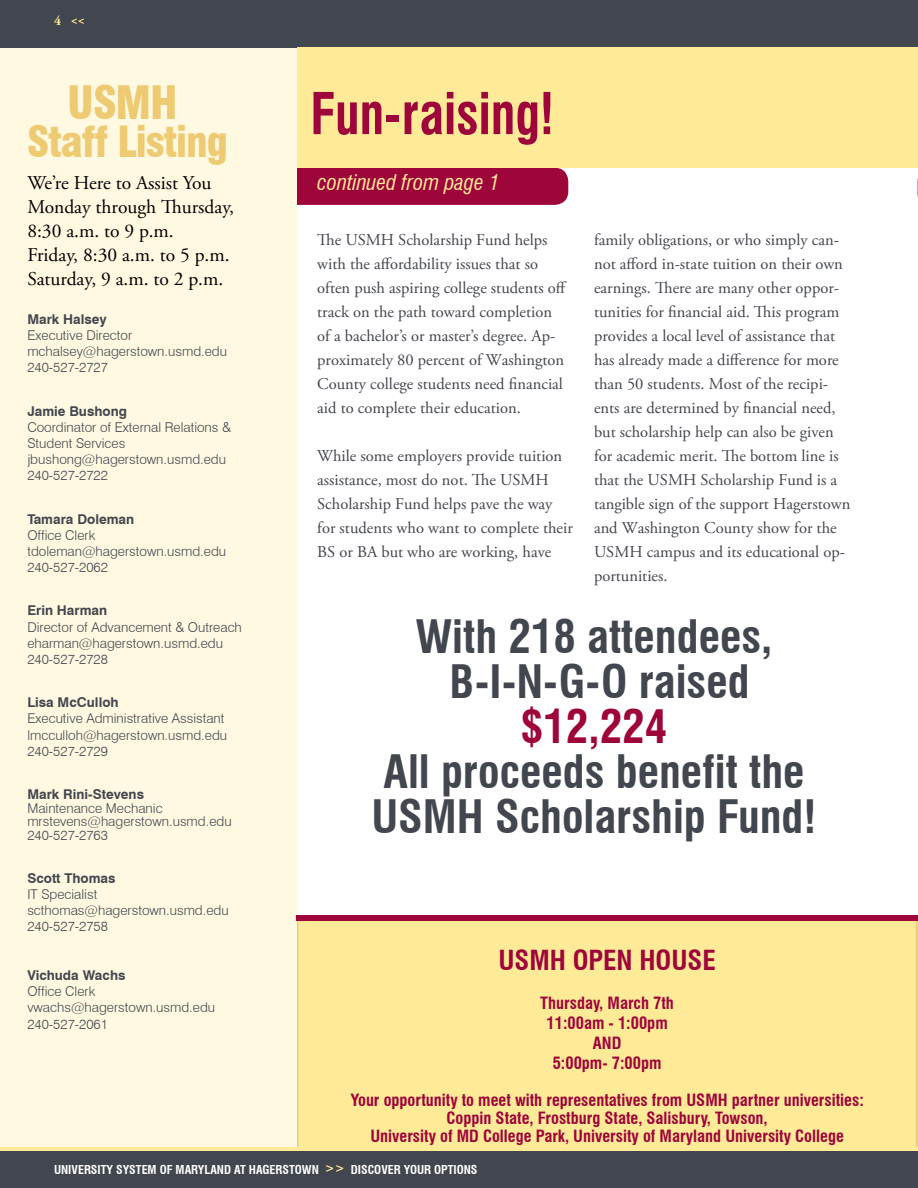
<style>
.page{position:relative;width:918px;height:1188px;background:#fff}
.page>*{position:absolute;margin:0;border:0;box-sizing:border-box;transform-origin:0 0}
.t1{font:700 condensed 56.1px "Swiss 721 BT";color:#9d053b;scale:.91 1}
.t2{font:700 condensed 45px/45px "Swiss 721 BT";color:#42464e;text-align:center}
.t3{font:700 condensed 45px "Swiss 721 BT";color:#9d053b}
.t4{font:900 condensed 45px "Swiss 721 BT";color:#eecb72}
.t5{font:900 condensed 42px "Swiss 721 BT";letter-spacing:-.025em;color:#eecb72}
.t6{font:700 condensed 27px "Swiss 721 BT";color:#9d053b}
.t7{font:italic condensed 21px "Swiss 721 BT";color:#ffeb97}
.t8{font:19.5px/24px "Adobe Garamond Pro";color:#000}
.t9{font:16.5px/24px "Adobe Garamond Pro";color:#42464e}
.t10{font:700 condensed 16.5px "Swiss 721 BT";color:#9d053b}
.t11{font:300 13.5px/16.2px "Swiss 721 BT";color:#42464e}
.t12{font:700 13.5px "Swiss 721 BT";color:#42464e}
.t13{font:700 13.5px "Adobe Garamond Pro";color:#ffeb97}
.t14{font:700 condensed 12px "Swiss 721 BT";color:#fff}
.s1{color:#ffeb97}
</style>
<div class="page">
<svg style="left:917px;top:178px;width:1px;height:19px"></svg>
<div style="left:284px;top:168px;width:284px;height:37px;background:#9d053b;border-radius:14px"></div>
<div style="left:0;top:0;width:918px;height:47px;background:#42464e"></div>
<div style="left:0;top:48px;width:297px;height:1100px;background:#fff9e2"></div>
<div style="left:297px;top:47px;width:621px;height:121px;background:#ffeb97"></div>
<svg style="left:917px;top:921px;width:1px;height:227px"></svg>
<div style="left:298px;top:919px;width:618px;height:231px;background:#ffeb97"></div>
<div style="left:296px;top:915px;width:622px;height:6px;background:#9d053b"></div>
<div style="left:0;top:1151px;width:918px;height:37px;background:#42464e"></div>
<hr style="left:0;top:1148px;width:918px;height:3px;background:#ffeb97">
<p class="t13" style="left:54px;top:12px;width:32px">4 &lt;&lt;</p>
<h2 class="t4" style="left:67px;top:76px;width:112px">USMH</h2>
<h3 class="t5" style="left:27px;top:117px;width:203px">Staff Listing</h3>
<p class="t8" style="left:27px;top:171px;width:208px">We’re Here to Assist You<br>Monday through Thursday,<br>8:30 a.m. to 9 p.m.<br>Friday, 8:30 a.m. to 5 p.m.<br>Saturday, 9 a.m. to 2 p.m.</p>
<p class="t12" style="left:27px;top:311px;width:81px">Mark Halsey</p>
<p class="t11" style="left:27px;top:327px;width:201px">Executive Director mchalsey@hagerstown.usmd.edu<br>240-527-2727</p>
<p class="t12" style="left:27px;top:403px;width:101px">Jamie Bushong</p>
<p class="t11" style="left:27px;top:419px;width:205px">Coordinator of External Relations &amp;<br>Student Services jbushong@hagerstown.usmd.edu<br>240-527-2722</p>
<p class="t12" style="left:27px;top:511px;width:108px">Tamara Doleman</p>
<p class="t11" style="left:27px;top:527px;width:200px">Office Clerk tdoleman@hagerstown.usmd.edu<br>240-527-2062</p>
<p class="t12" style="left:27px;top:602px;width:81px">Erin Harman</p>
<p class="t11" style="left:27px;top:619px;width:216px">Director of Advancement &amp; Outreach eharman@hagerstown.usmd.edu<br>240-527-2728</p>
<p class="t12" style="left:27px;top:694px;width:93px">Lisa McCulloh</p>
<p class="t11" style="left:27px;top:710px;width:201px">Executive Administrative Assistant lmcculloh@hagerstown.usmd.edu<br>240-527-2729</p>
<p class="t12" style="left:27px;top:786px;width:118px">Mark Rini-Stevens</p>
<p class="t11" style="left:27px;top:801px;width:206px;line-height:13.5px">Maintenance Mechanic mrstevens@hagerstown.usmd.edu<br>240-527-2763</p>
<p class="t12" style="left:27px;top:870px;width:90px">Scott Thomas</p>
<p class="t11" style="left:27px;top:886px;width:203px">IT Specialist scthomas@hagerstown.usmd.edu<br>240-527-2758</p>
<p class="t12" style="left:27px;top:967px;width:100px">Vichuda Wachs</p>
<p class="t11" style="left:27px;top:983px;width:189px">Office Clerk vwachs@hagerstown.usmd.edu<br>240-527-2061</p>
<h1 class="t1" style="left:310px;top:80px;width:270px">Fun-raising!</h1>
<p class="t7" style="left:317px;top:170px;width:184px">continued from page 1</p>
<p class="t9" style="left:317px;top:228px;width:251px">The USMH Scholarship Fund helps with the affordability issues that so often push aspiring college students off track on the path toward completion of a bachelor’s or master’s degree. Ap&shy;proximately 80 percent of Washington County college students need financial aid to complete their education.</p>
<p class="t9" style="left:317px;top:445px;width:257px">While some employers provide tuition assistance, most do not. The USMH Scholarship Fund helps pave the way for students who want to complete their BS or BA but who are working, have</p>
<p class="t9" style="left:594px;top:229px;width:258px">family obligations, or who simply can&shy;not afford in-state tuition on their own earnings. There are many other oppor&shy;tunities for financial aid. This program provides a local level of assistance that has already made a difference for more than 50 students. Most of the recipi&shy;ents are determined by financial need, but scholarship help can also be given for academic merit. The bottom line is that the USMH Scholarship Fund is a tangible sign of the support Hagerstown and Washington County show for the USMH campus and its educational op&shy;portunities.</p>
<h2 class="t2" style="left:415px;top:614px;width:359px">With 218 attendees,<br>B-I-N-G-O raised</h2>
<h2 class="t3" style="left:521px;top:699px;width:148px">$12,224</h2>
<h2 class="t2" style="left:371px;top:749px;width:435px;text-align:left">All proceeds benefit the<br>USMH</h2>
<h2 class="t2" style="left:495px;top:794px;width:323px">Scholarship Fund!</h2>
<h3 class="t6" style="left:498px;top:944px;width:18px">USMH</h3>
<h3 class="t6" style="left:573px;top:944px;width:16px">OPEN</h3>
<h3 class="t6" style="left:639px;top:944px;width:16px">HOUSE</h3>
<p class="t10" style="left:540px;top:993px;width:135px">Thursday, March 7th</p>
<p class="t10" style="left:547px;top:1013px;width:123px">11:00am - 1:00pm</p>
<p class="t10" style="left:593px;top:1033px;width:11px">AND</p>
<p class="t10" style="left:553px;top:1053px;width:110px">5:00pm- 7:00pm</p>
<p class="t10" style="left:350px;top:1090px;width:347px">Your opportunity to meet with representatives from USMH</p>
<p class="t10" style="left:732px;top:1090px;width:134px">partner universities:</p>
<p class="t10" style="left:447px;top:1108px;width:323px">Coppin State, Frostburg State, Salisbury, Towson,</p>
<p class="t10" style="left:370px;top:1126px;width:475px">University of MD College Park, University of Maryland University College</p>
<p class="t14" style="left:54px;top:1162px;width:425px">university system of maryland at hagerstown <span class="s1">&gt;&gt;</span> discover your options</p>
</div>
